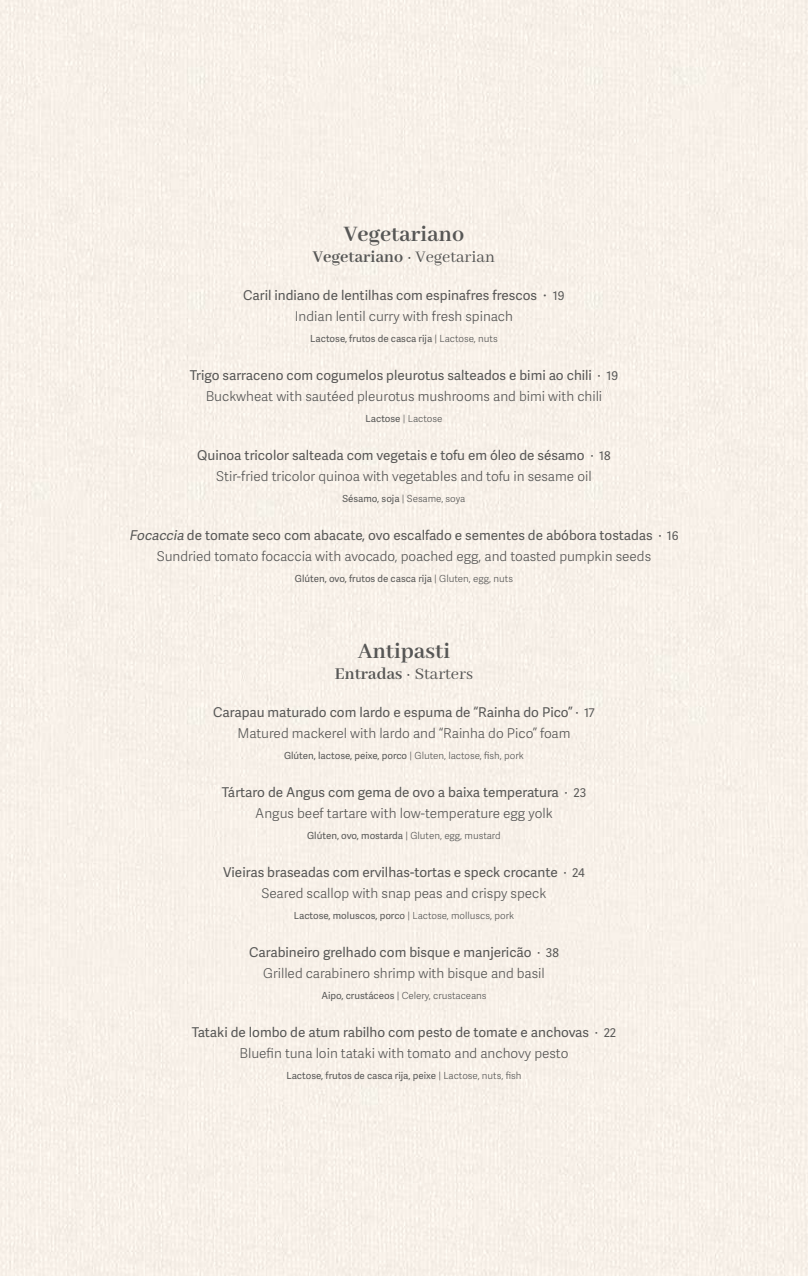
<style>
.page{position:relative;width:808px;height:1276px;background:#f7f0e8}
.page>*{position:absolute;margin:0;border:0;box-sizing:border-box;transform-origin:0 0}
.t1{font:700 24px "Abhaya Libre";color:#575756}
.t2{font:700 18px "Abhaya Libre";color:#575756}
.t3{font:18px "Abhaya Libre";color:#575756}
.t4{font:13.5px/21px "Adelle Sans Devanagari";color:#575756;text-align:center}
.t5{font:300 13.5px/21px "Adelle Sans Devanagari";color:#575756;text-align:center}
.t6{font:9.75px "Adelle Sans Devanagari";color:#575756}
.t7{font:300 9.75px "Adelle Sans Devanagari";color:#575756}
.s1{font-weight:400}
.s2{font-size:15px}
.s3{font-size:12px}
.s4{font-weight:300}
.s5{font-weight:400;font-size:12px}
.s6{font-weight:400;font-style:italic}
.s7{font-weight:700}
</style>
<div class="page">
<h1 class="t1" style="left:344px;top:221px;width:122px">Vegetariano</h1>
<h2 class="t2" style="left:313px;top:247px;width:184px">Vegetariano <span class="s1">· Vegetarian</span></h2>
<p class="t4" style="left:243px;top:285px;width:323px">Caril indiano de lentilhas com espinafres frescos <span class="s2">·</span> <span class="s3">19<br></span><span class="s4">Indian lentil curry with fresh spinach</span></p>
<p class="t6" style="left:310px;top:331px;width:189px">Lactose, frutos de casca rija <span class="s4">| Lactose, nuts</span></p>
<p class="t4" style="left:190px;top:365px;width:430px">Trigo sarraceno com cogumelos pleurotus salteados e bimi ao chili · <span class="s3">19<br></span><span class="s4">Buckwheat with sautéed pleurotus mushrooms and bimi with chili</span></p>
<p class="t7" style="left:365px;top:412px;width:78px"><span class="s1">Lactose</span> | Lactose</p>
<p class="t5" style="left:197px;top:446px;width:415px"><span class="s1">Quinoa tricolor salteada com vegetais e tofu em óleo de sésamo ·</span> <span class="s5">18<br></span>Stir-fried tricolor quinoa with vegetables and tofu in sesame oil</p>
<p class="t7" style="left:343px;top:492px;width:124px"><span class="s1">Sésamo, soja</span> | Sesame, soya</p>
<p class="t5" style="left:129px;top:526px;width:551px"><span class="s6">Focaccia</span> <span class="s1">de tomate seco com abacate, ovo escalfado e sementes de abóbora tostadas ·</span> <span class="s5">16<br></span>Sundried tomato focaccia with avocado, poached egg, and toasted pumpkin seeds</p>
<p class="t6" style="left:295px;top:571px;width:220px">Glúten, ovo, frutos de casca rija <span class="s4">| Gluten, egg, nuts</span></p>
<h1 class="t1" style="left:358px;top:638px;width:94px">Antipasti</h1>
<h2 class="t3" style="left:335px;top:664px;width:140px"><span class="s7">Entradas</span> · Starters</h2>
<p class="t4" style="left:213px;top:703px;width:383px">Carapau maturado com lardo e espuma de “Rainha do Pico” · <span class="s3">17<br></span><span class="s4">Matured mackerel with lardo and “Rainha do Pico” foam</span></p>
<p class="t6" style="left:284px;top:748px;width:241px">Glúten, lactose, peixe, porco <span class="s4">| Gluten, lactose, fish, pork</span></p>
<p class="t4" style="left:222px;top:783px;width:366px">Tártaro de Angus com gema de ovo a baixa temperatura · <span class="s3">23<br></span><span class="s4">Angus beef tartare with low-temperature egg yolk</span></p>
<p class="t6" style="left:307px;top:828px;width:195px">Glúten, ovo, mostarda <span class="s4">| Gluten, egg, mustard</span></p>
<p class="t4" style="left:223px;top:863px;width:363px">Vieiras braseadas com ervilhas-tortas e speck crocante · <span class="s3">24<br></span><span class="s4">Seared scallop with snap peas and crispy speck</span></p>
<p class="t6" style="left:294px;top:908px;width:222px">Lactose, moluscos, porco <span class="s4">| Lactose, molluscs, pork</span></p>
<p class="t5" style="left:249px;top:943px;width:311px"><span class="s1">Carabineiro grelhado com bisque e manjericão ·</span> <span class="s5">38<br></span>Grilled carabinero shrimp with bisque and basil</p>
<p class="t7" style="left:321px;top:989px;width:167px"><span class="s1">Aipo, crustáceos</span> | Celery, crustaceans</p>
<p class="t4" style="left:192px;top:1023px;width:426px">Tataki de lombo de atum rabilho com pesto de tomate e anchovas · <span class="s3">22<br></span><span class="s4">Bluefin tuna loin tataki with tomato and anchovy pesto</span></p>
<p class="t6" style="left:286px;top:1068px;width:237px">Lactose, frutos de casca rija, peixe <span class="s4">| Lactose, nuts, fish</span></p>
</div>
